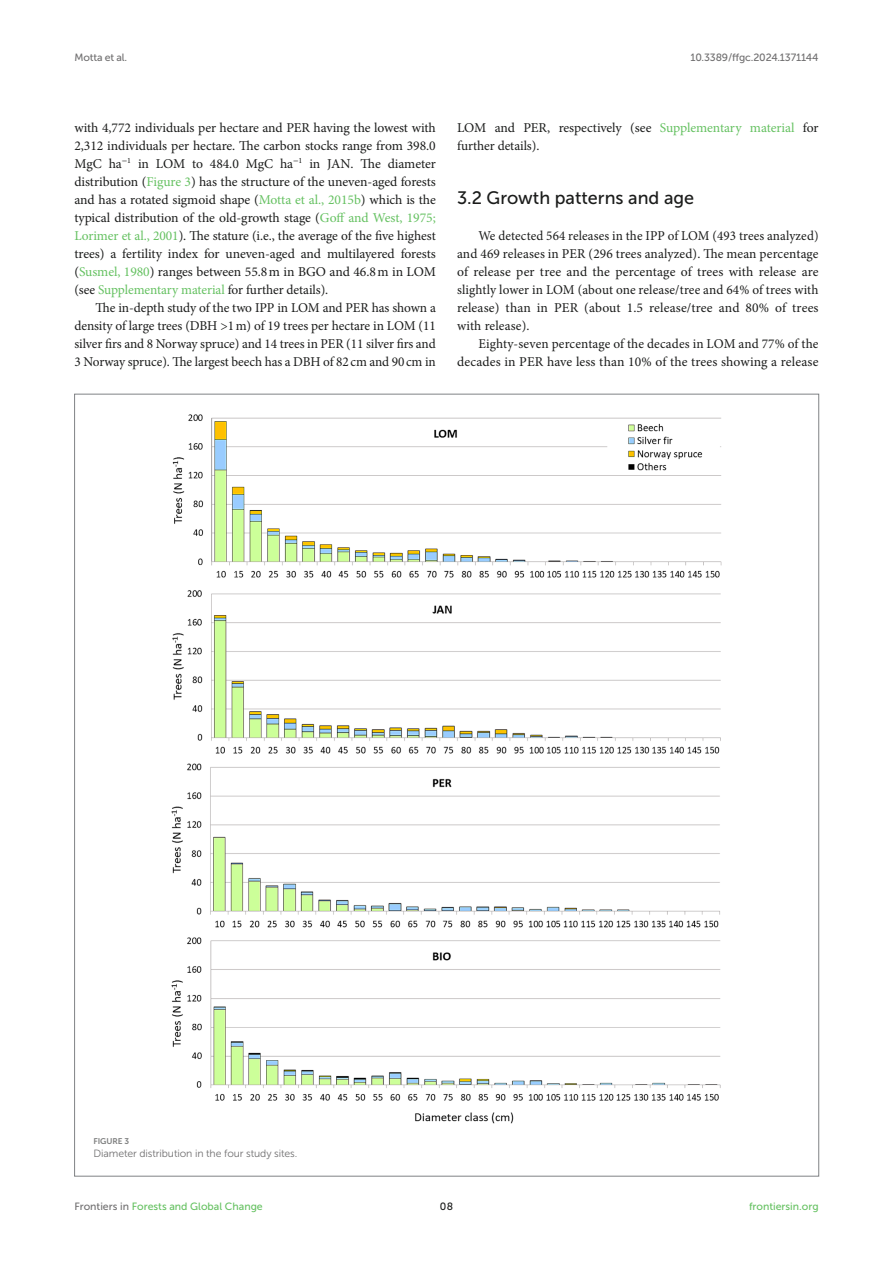
<style>
.page{position:relative;width:893px;height:1263px;background:#fff}
.page>*{position:absolute;margin:0;border:0;box-sizing:border-box;transform-origin:0 0}
.HEAD_2{font:18px "Museo Sans 500";color:#1b1c1b}
.TEXT_FLUSH{font:13.5px/18px "Minion Pro";color:#1b1c1b;text-align:justify}
.TEXT{font:13.5px/18px "Minion Pro";color:#1b1c1b;text-align:justify}
.t1{font:10.5px "Museo Sans 500";color:#65c161}
.FIG_LEG{font:10.5px "Museo Sans 300";letter-spacing:-.01em;color:#706f70}
.t2{font:10.5px "Museo Sans 500";letter-spacing:-.015em;color:#706f70}
.t3{font:10.5px "Museo Sans 500";color:#1b1c1b}
.FIG_HD{font:8.25px "Museo Sans 700";letter-spacing:-.01em;color:#7e7f7f}
.s1{color:#65c161}
.s2{color:#706f70}
</style>
<div class="page">
<img style="left:171px;top:414px;width:551px;height:710px">
<p class="t2" style="left:74px;top:51px;width:54px">Motta et al.</p>
<p class="t2" style="left:690px;top:51px;width:130px">10.3389/ffgc.2024.1371144</p>
<p class="TEXT_FLUSH" style="left:74px;top:119px;width:363px">with 4,772 individuals per hectare and PER having the lowest with 2,312 individuals per hectare. The carbon stocks range from 398.0<br>MgC ha<sup>−</sup><sup>1</sup> in LOM to 484.0 MgC ha<sup>−</sup><sup>1</sup> in JAN. The diameter distribution (<span class="s1">Figure 3</span>) has the structure of the uneven-aged forests and has a rotated sigmoid shape (<span class="s1">Motta et al., 2015b</span>) which is the typical distribution of the old-growth stage (<span class="s1">Goff and West, 1975; Lorimer et al., 2001</span>). The stature (i.e., the average of the five highest trees) a fertility index for uneven-aged and multilayered forests (<span class="s1">Susmel, 1980</span>) ranges between 55.8m in BGO and 46.8m in LOM (see <span class="s1">Supplementary material</span> for further details).</p>
<p class="TEXT" style="left:74px;top:299px;width:363px;text-indent:21px">The in-depth study of the two IPP in LOM and PER has shown a density of large trees (DBH &gt;1m) of 19 trees per hectare in LOM (11 silver firs and 8 Norway spruce) and 14 trees in PER (11 silver firs and 3 Norway spruce). The largest beech has a DBH of 82cm and 90cm in</p>
<p class="TEXT" style="left:457px;top:119px;width:363px">LOM and PER, respectively (see <span class="s1">Supplementary material</span> for further details).</p>
<p class="HEAD_2" style="left:457px;top:188px;width:239px">3.2 Growth patterns and age</p>
<p class="TEXT_FLUSH" style="left:457px;top:227px;width:363px;text-indent:21px">We detected 564 releases in the IPP of LOM (493 trees analyzed) and 469 releases in PER (296 trees analyzed). The mean percentage of release per tree and the percentage of trees with release are slightly lower in LOM (about one release/tree and 64% of trees with release) than in PER (about 1.5 release/tree and 80% of trees with release).</p>
<p class="TEXT" style="left:457px;top:335px;width:363px;text-align:right">Eighty-seven percentage of the decades in LOM and 77% of the decades in PER have less than 10% of the trees showing a release</p>
<p class="FIG_HD" style="left:94px;top:1136px;width:37px">FIGURE 3</p>
<p class="FIG_LEG" style="left:94px;top:1148px;width:205px">Diameter distribution in the four study sites.</p>
<p class="t1" style="left:74px;top:1200px;width:190px"><span class="s2">Frontiers in</span> Forests and Global Change</p>
<p class="t3" style="left:440px;top:1200px;width:15px">08</p>
<p class="t1" style="left:749px;top:1200px;width:71px">frontiersin.org</p>
</div>
